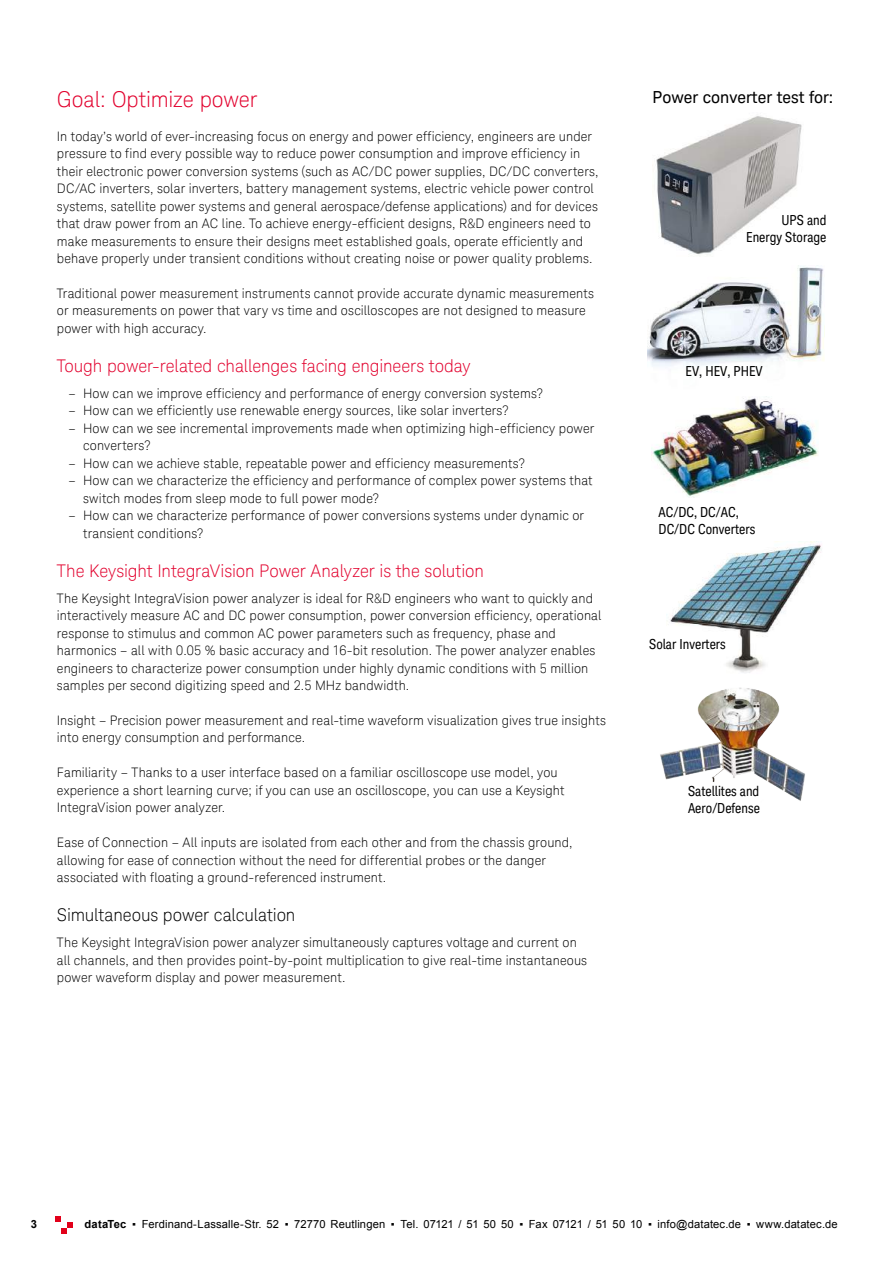
<style>
.page{position:relative;width:893px;height:1263px;background:#fff}
.page>*{position:absolute;margin:0;border:0;box-sizing:border-box;transform-origin:0 0}
.t1{font:300 21.9px "Keysight Sans";letter-spacing:-.005em;color:#e2002d}
.t2{font:300 17.4px "Keysight Sans";letter-spacing:-.005em;color:#e2002d}
.t3{font:300 17.4px "Keysight Sans";letter-spacing:-.005em;color:#000}
.t4{font:16.65px "Keysight Sans";color:#000}
.t5{font:13.8px/17.4px "Keysight Sans Condensed";color:#000}
.t6{font:300 13.05px/17.4px "Keysight Sans";letter-spacing:.01em;color:#000}
.t7{font:11.25px "Arial";letter-spacing:.01em;color:#000}
.t8{font:700 11.25px "Arial";color:#000}
.s1{font-weight:700}
</style>
<div class="page">
<svg style="left:55px;top:1216px;width:18px;height:18px"></svg>
<img style="left:647px;top:265px;width:178px;height:102px">
<img style="left:656px;top:116px;width:146px;height:139px">
<img style="left:652px;top:396px;width:166px;height:101px">
<img style="left:660px;top:687px;width:145px;height:114px">
<img style="left:666px;top:541px;width:156px;height:132px">
<h1 class="t1" style="left:57px;top:86px;width:202px">Goal: Optimize power</h1>
<p class="t6" style="left:57px;top:127px;width:543px">In today’s world of ever-increasing focus on energy and power efficiency, engineers are under pressure to find every possible way to reduce power consumption and improve efficiency in their electronic power conversion systems (such as AC/DC power supplies, DC/DC converters, DC/AC inverters, solar inverters, battery management systems, electric vehicle power control systems, satellite power systems and general aerospace/defense applications) and for devices that draw power from an AC line. To achieve energy-efficient designs, R&amp;D engineers need to make measurements to ensure their designs meet established goals, operate efficiently and behave properly under transient conditions without creating noise or power quality problems.</p>
<p class="t6" style="left:57px;top:285px;width:539px">Traditional power measurement instruments cannot provide accurate dynamic measurements or measurements on power that vary vs time and oscilloscopes are not designed to measure power with high accuracy.</p>
<h2 class="t2" style="left:57px;top:356px;width:415px">Tough power-related challenges facing engineers today</h2>
<p class="t6" style="left:69px;top:385px;width:476px">– How can we improve efficiency and performance of energy conversion systems?</p>
<p class="t6" style="left:69px;top:402px;width:441px">– How can we efficiently use renewable energy sources, like solar inverters?</p>
<p class="t6" style="left:83px;top:420px;width:513px;text-indent:-15px">– How can we see incremental improvements made when optimizing high-efficiency power converters?</p>
<p class="t6" style="left:69px;top:454px;width:458px">– How can we achieve stable, repeatable power and efficiency measurements?</p>
<p class="t6" style="left:83px;top:472px;width:511px;text-indent:-15px">– How can we characterize the efficiency and performance of complex power systems that switch modes from sleep mode to full power mode?</p>
<p class="t6" style="left:83px;top:507px;width:502px;text-indent:-15px">– How can we characterize performance of power conversions systems under dynamic or transient conditions?</p>
<h2 class="t2" style="left:57px;top:561px;width:429px">The Keysight IntegraVision Power Analyzer is the solution</h2>
<p class="t6" style="left:57px;top:589px;width:546px">The Keysight IntegraVision power analyzer is ideal for R&amp;D engineers who want to quickly and interactively measure AC and DC power consumption, power conversion efficiency, operational response to stimulus and common AC power parameters such as frequency, phase and harmonics – all with 0.05 % basic accuracy and 16-bit resolution. The power analyzer enables engineers to characterize power consumption under highly dynamic conditions with 5 million samples per second digitizing speed and 2.5 MHz bandwidth.</p>
<p class="t6" style="left:57px;top:712px;width:550px">Insight – Precision power measurement and real-time waveform visualization gives true insights into energy consumption and performance.</p>
<p class="t6" style="left:57px;top:764px;width:509px">Familiarity – Thanks to a user interface based on a familiar oscilloscope use model, you experience a short learning curve; if you can use an oscilloscope, you can use a Keysight<br>IntegraVision power analyzer.</p>
<p class="t6" style="left:57px;top:834px;width:517px">Ease of Connection – All inputs are isolated from each other and from the chassis ground, allowing for ease of connection without the need for differential probes or the danger associated with floating a ground-referenced instrument.</p>
<h2 class="t3" style="left:57px;top:905px;width:240px">Simultaneous power calculation</h2>
<p class="t6" style="left:57px;top:934px;width:532px">The Keysight IntegraVision power analyzer simultaneously captures voltage and current on all channels, and then provides point-by-point multiplication to give real-time instantaneous power waveform display and power measurement.</p>
<p class="t4" style="left:653px;top:87px;width:182px">Power converter test for:</p>
<p class="t5" style="left:746px;top:211px;width:82px;text-align:right">UPS and<br>Energy Storage</p>
<p class="t5" style="left:685px;top:363px;width:79px">EV, HEV, PHEV</p>
<p class="t5" style="left:659px;top:503px;width:98px">AC/DC, DC/AC,<br>DC/DC Converters</p>
<p class="t5" style="left:649px;top:636px;width:78px">Solar Inverters</p>
<p class="t5" style="left:688px;top:782px;width:73px">Satellites and<br>Aero/Defense</p>
<p class="t8" style="left:31px;top:1216px;width:8px">3</p>
<p class="t7" style="left:84px;top:1216px;width:755px"><span class="s1">dataTec</span> ▪ Ferdinand-Lassalle-Str. 52 ▪ 72770 Reutlingen ▪ Tel. 07121 / 51 50 50 ▪ Fax 07121 / 51 50 10 ▪ info@datatec.de ▪ www.datatec.de</p>
</div>
